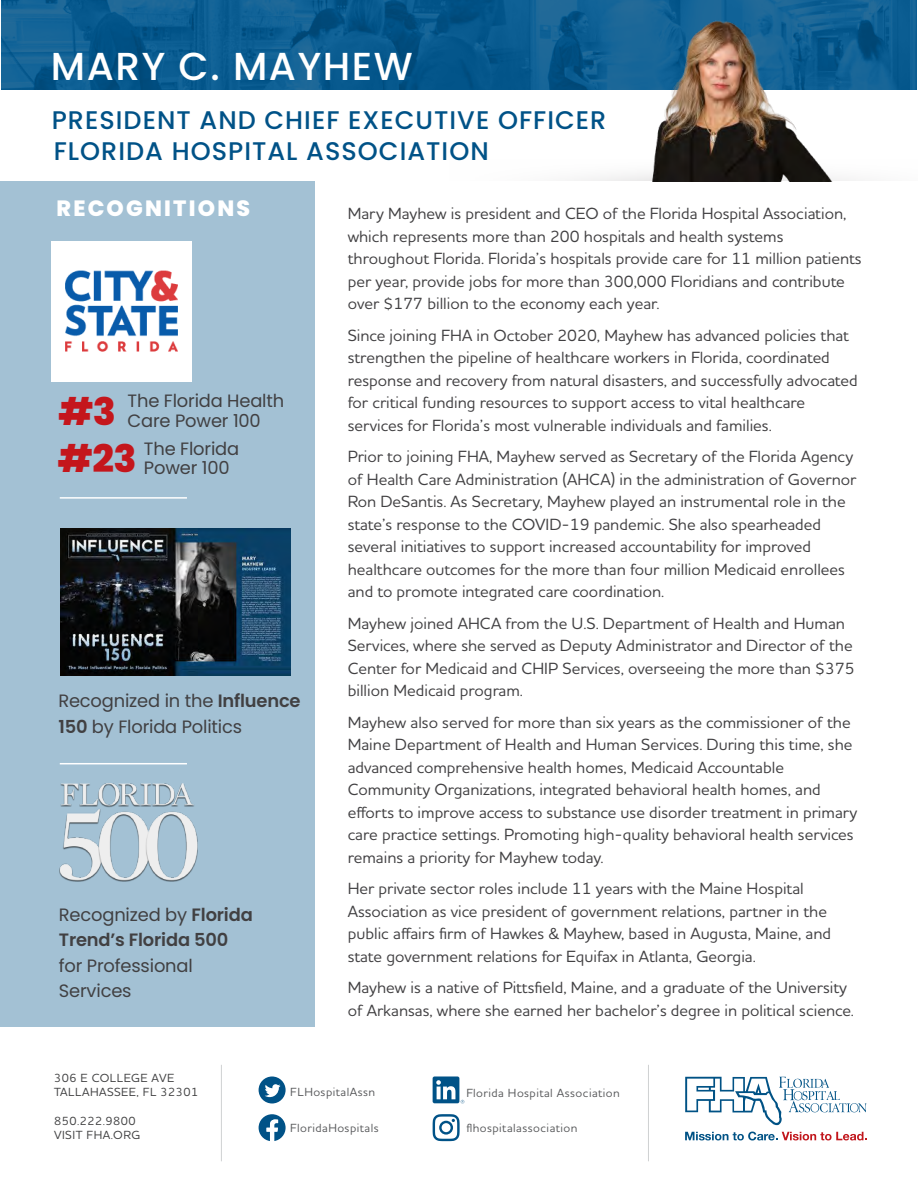
<style>
.page{position:relative;width:918px;height:1188px;background:#fff}
.page>*{position:absolute;margin:0;border:0;box-sizing:border-box;transform-origin:0 0}
.t1{font:500 39px "Poppins";letter-spacing:.04em;color:#fff}
.t2{font:800 37.95px "Poppins";color:#c4161c}
.t3{font:500 25.5px/31.5px "Poppins";letter-spacing:.04em;color:#005287}
.t4{font:800 22.05px "Poppins";letter-spacing:.1em;color:#fff}
.t5{font:17.85px/19.5px "Poppins";letter-spacing:-.01em;color:#414042}
.t6{font:600 17.85px/25.5px "Poppins";letter-spacing:-.01em;color:#414042}
.t7{font:500 16.5px/22.5px "Houschka Pro";color:#414042}
.t8{font:500 12px "Houschka Pro";letter-spacing:.04em;color:#58595b}
.t9{font:500 12px/14.4px "Houschka Pro";letter-spacing:.04em;color:#404041}
.s1{font-weight:600}
.s2{font-weight:400}
</style>
<div class="page">
<div style="left:0;top:181px;width:315px;height:845px;background:#a3c1d4"></div>
<svg style="left:433px;top:1114px;width:27px;height:27px"></svg>
<svg style="left:259px;top:1114px;width:27px;height:27px"></svg>
<div style="left:259px;top:1076px;width:27px;height:27px;background:#005287;border-radius:50%"></div>
<svg style="left:265px;top:1084px;width:15px;height:13px"></svg>
<svg style="left:433px;top:1076px;width:31px;height:28px"></svg>
<hr style="left:221px;top:1065px;width:1px;height:96px;background:#cfd1d2">
<hr style="left:648px;top:1065px;width:1px;height:96px;background:#cfd1d2">
<svg style="left:685px;top:1077px;width:181px;height:49px"></svg>
<svg style="left:685px;top:1132px;width:182px;height:8px"></svg>
<img style="left:61px;top:529px;width:229px;height:147px">
<hr style="left:60px;top:497px;width:127px;height:2px;background:#fff">
<hr style="left:60px;top:763px;width:127px;height:1px;background:#fff">
<img style="left:60px;top:784px;width:137px;height:97px">
<img style="left:52px;top:241px;width:140px;height:141px">
<img style="left:533px;top:0;width:384px;height:89px">
<img style="left:1px;top:0;width:532px;height:89px">
<img style="left:648px;top:17px;width:188px;height:164px">
<h1 class="t1" style="left:51px;top:44px;width:363px">MARY C. MAYHEW</h1>
<h3 class="t3" style="left:52px;top:104px;width:556px">PRESIDENT AND CHIEF EXECUTIVE OFFICER<br>FLORIDA HOSPITAL ASSOCIATION</h3>
<h3 class="t4" style="left:57px;top:196px;width:195px">RECOGNITIONS</h3>
<h2 class="t2" style="left:58px;top:389px;width:59px">#3</h2>
<p class="t5" style="left:128px;top:391px;width:158px">The Florida Health<br>Care Power 100</p>
<h2 class="t2" style="left:58px;top:437px;width:80px">#23</h2>
<p class="t5" style="left:144px;top:439px;width:97px">The Florida<br>Power 100</p>
<p class="t5" style="left:58px;top:688px;width:244px;line-height:25.5px">Recognized in the <span class="s1">Influence<br>150</span> by Florida Politics</p>
<p class="t6" style="left:59px;top:902px;width:195px"><span class="s2">Recognized by</span> Florida<br>Trend’s Florida 500</p>
<p class="t5" style="left:59px;top:953px;width:135px;line-height:25.5px">for Professional<br>Services</p>
<p class="t7" style="left:348px;top:202px;width:515px">Mary Mayhew is president and CEO of the Florida Hospital Association, which represents more than 200 hospitals and health systems throughout Florida. Florida’s hospitals provide care for 11 million patients per year, provide jobs for more than 300,000 Floridians and contribute over $177 billion to the economy each year.</p>
<p class="t7" style="left:348px;top:323px;width:512px">Since joining FHA in October 2020, Mayhew has advanced policies that strengthen the pipeline of healthcare workers in Florida, coordinated response and recovery from natural disasters, and successfully advocated for critical funding resources to support access to vital healthcare services for Florida’s most vulnerable individuals and families.</p>
<p class="t7" style="left:348px;top:445px;width:510px">Prior to joining FHA, Mayhew served as Secretary of the Florida Agency of Health Care Administration (AHCA) in the administration of Governor Ron DeSantis. As Secretary, Mayhew played an instrumental role in the state’s response to the COVID-19 pandemic. She also spearheaded several initiatives to support increased accountability for improved healthcare outcomes for the more than four million Medicaid enrollees and to promote integrated care coordination.</p>
<p class="t7" style="left:348px;top:611px;width:509px">Mayhew joined AHCA from the U.S. Department of Health and Human Services, where she served as Deputy Administrator and Director of the Center for Medicaid and CHIP Services, overseeing the more than $375 billion Medicaid program.</p>
<p class="t7" style="left:348px;top:710px;width:511px">Mayhew also served for more than six years as the commissioner of the Maine Department of Health and Human Services. During this time, she advanced comprehensive health homes, Medicaid Accountable Community Organizations, integrated behavioral health homes, and efforts to improve access to substance use disorder treatment in primary care practice settings. Promoting high-quality behavioral health services remains a priority for Mayhew today.</p>
<p class="t7" style="left:348px;top:877px;width:485px">Her private sector roles include 11 years with the Maine Hospital Association as vice president of government relations, partner in the public affairs firm of Hawkes &amp; Mayhew, based in Augusta, Maine, and state government relations for Equifax in Atlanta, Georgia.</p>
<p class="t7" style="left:348px;top:976px;width:508px">Mayhew is a native of Pittsfield, Maine, and a graduate of the University of Arkansas, where she earned her bachelor’s degree in political science.</p>
<p class="t9" style="left:54px;top:1070px;width:146px">306 E COLLEGE AVE<br>TALLAHASSEE, FL 32301</p>
<p class="t9" style="left:54px;top:1113px;width:88px">850.222.9800<br>VISIT FHA.ORG</p>
<p class="t8" style="left:290px;top:1084px;width:86px">FLHospitalAssn</p>
<p class="t8" style="left:466px;top:1085px;width:155px">Florida Hospital Association</p>
<p class="t8" style="left:290px;top:1120px;width:90px">FloridaHospitals</p>
<p class="t8" style="left:466px;top:1120px;width:113px">flhospitalassociation</p>
</div>
